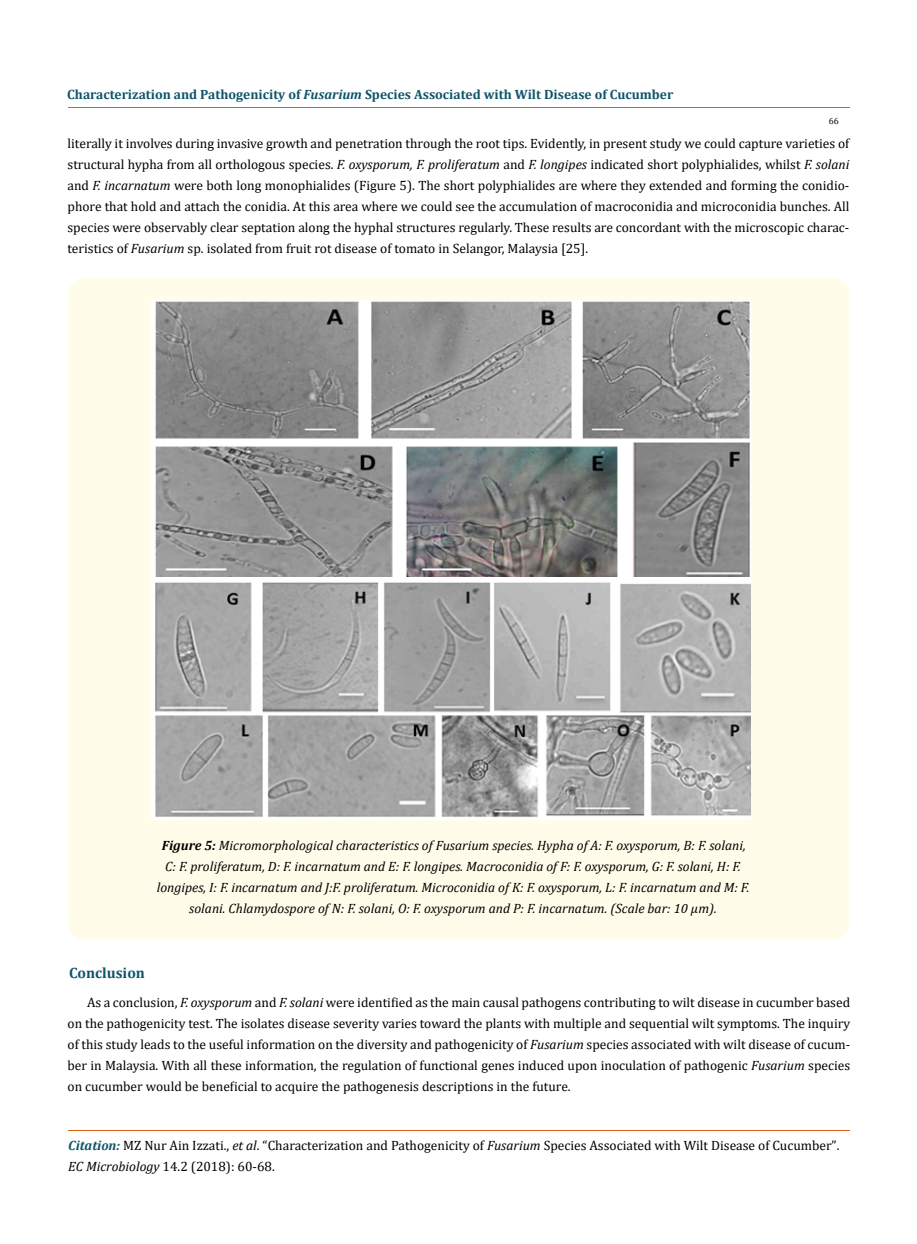
<style>
.page{position:relative;width:917px;height:1244px;background:#fff}
.page>*{position:absolute;margin:0;border:0;box-sizing:border-box;transform-origin:0 0}
.t1{font:700 15px "Cambria";color:#0e546a}
.t2{font:13.5px/21px "Cambria";color:#000;text-align:justify}
.t3{font:italic 13.5px/21px "Cambria";color:#000;text-align:center}
.t4{font:700 13.5px "Cambria";color:#0e546a}
.t5{font:9px "Cambria";color:#000}
.s1{font-style:italic}
.s2{font-weight:700}
.s3{font-weight:700;font-style:italic;color:#0e546a}
.s4{font-size:13.35px}
</style>
<div class="page">
<hr style="left:68px;top:108px;width:781px;height:1px;background:#e05d1a">
<hr style="left:68px;top:1130px;width:781px;height:1px;background:#e05d1a">
<div style="left:68px;top:278px;width:781px;height:661px;background:#fffde9;border-radius:18px"></div>
<img style="left:151px;top:300px;width:599px;height:519px">
<p class="t4" style="left:67px;top:85px;width:607px">Characterization and Pathogenicity of <span class="s1">Fusarium</span> Species Associated with Wilt Disease of Cucumber</p>
<p class="t5" style="left:828px;top:116px;width:11px">66</p>
<p class="t2" style="left:67px;top:132px;width:783px">literally it involves during invasive growth and penetration through the root tips. Evidently, in present study we could capture varieties of structural hypha from all orthologous species. <span class="s1">F. oxysporum, F. proliferatum</span> and <span class="s1">F. longipes</span> indicated short polyphialides, whilst <span class="s1">F. solani </span>and <span class="s1">F. incarnatum</span> were both long monophialides (Figure 5). The short polyphialides are where they extended and forming the conidio&shy;phore that hold and attach the conidia. At this area where we could see the accumulation of macroconidia and microconidia bunches. All species were observably clear septation along the hyphal structures regularly. These results are concordant with the microscopic charac&shy;teristics of <span class="s1">Fusarium</span> sp. isolated from fruit rot disease of tomato in Selangor, Malaysia [25].</p>
<p class="t3" style="left:157px;top:834px;width:594px"><span class="s2">Figure 5:</span> Micromorphological characteristics of Fusarium species. Hypha of A: F. oxysporum, B: F. solani, C: F. proliferatum, D: F. incarnatum and E: F. longipes. Macroconidia of F: F. oxysporum, G: F. solani, H: F. longipes, I: F. incarnatum and J:F. proliferatum. Microconidia of K: F. oxysporum, L: F. incarnatum and M: F. solani. Chlamydospore of N: F. solani, O: F. oxysporum and P: F. incarnatum. (Scale bar: 10 µm).</p>
<p class="t1" style="left:69px;top:962px;width:77px">Conclusion</p>
<p class="t2" style="left:67px;top:991px;width:784px;text-indent:20px">As a conclusion, <span class="s1">F. oxysporum</span> and <span class="s1">F. solani</span> were identified as the main causal pathogens contributing to wilt disease in cucumber based on the pathogenicity test. The isolates disease severity varies toward the plants with multiple and sequential wilt symptoms. The inquiry of this study leads to the useful information on the diversity and pathogenicity of <span class="s1">Fusarium</span> species associated with wilt disease of cucum&shy;ber in Malaysia. With all these information, the regulation of functional genes induced upon inoculation of pathogenic <span class="s1">Fusarium</span> species on cucumber would be beneficial to acquire the pathogenesis descriptions in the future.</p>
<p class="t2" style="left:68px;top:1134px;width:772px"><span class="s3">Citation:</span> MZ Nur Ain Izzati., <span class="s1">et al</span>. “Characterization and Pathogenicity of <span class="s1">Fusarium</span> Species Associated with Wilt Disease of Cucumber”<span class="s4">.<br></span><span class="s1">EC Microbiology</span> 14.2 (2018): 60-68.</p>
</div>
